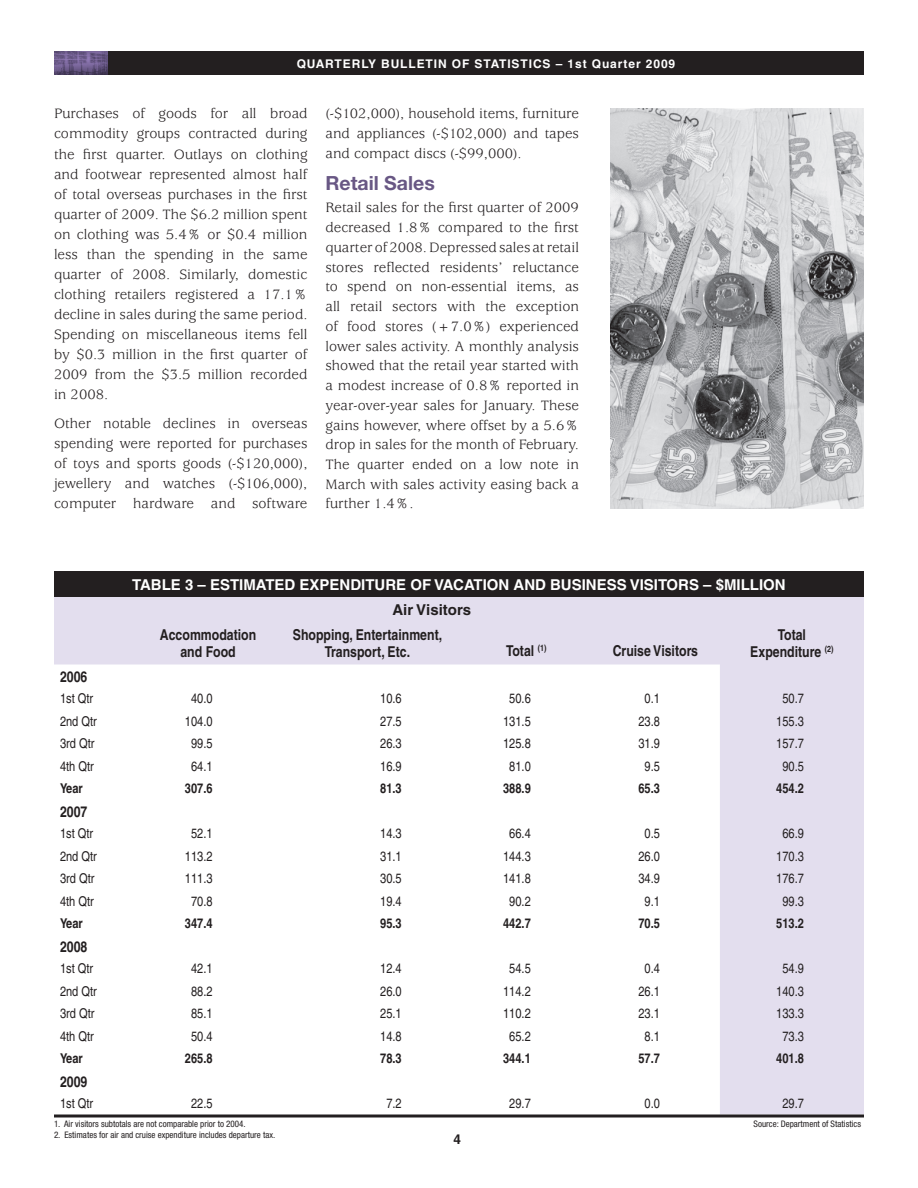
<style>
.page{position:relative;width:918px;height:1188px;background:#fff}
.page>*{position:absolute;margin:0;border:0;box-sizing:border-box;transform-origin:0 0}
.t1{font:700 19.5px "Helvetica Neue";color:#685784}
.t2{font:15px/20.1px "Usherwood";color:#231f20;text-align:justify}
.t3{font:700 condensed 15px/16.5px "Helvetica";color:#231f20;text-align:center}
.t4{font:700 15px "Helvetica";color:#fff}
.t5{font:700 condensed 15px "Helvetica";color:#231f20}
.t6{font:700 15px "Helvetica";color:#231f20}
.t7{font:condensed 13.5px "Helvetica";color:#231f20}
.t8{font:condensed 13.5px "Helvetica";color:#231f20}
.t9{font:700 condensed 13.5px "Helvetica";color:#231f20}
.t10{font:700 condensed 13.5px "Helvetica";color:#231f20}
.t11{font:700 13.5px "Helvetica";color:#231f20}
.t12{font:700 12px "Helvetica";letter-spacing:.075em;color:#fff}
.t13{font:condensed 9px "Helvetica Neue";color:#231f20}
</style>
<div class="page">
<div style="left:108px;top:51px;width:756px;height:24px;background:#231f20"></div>
<img style="left:54px;top:51px;width:54px;height:24px">
<img style="left:611px;top:108px;width:253px;height:400px">
<div style="left:54px;top:572px;width:810px;height:25px;background:#231f20"></div>
<svg style="left:54px;top:597px;width:810px;height:517px"></svg>
<svg style="left:54px;top:1114px;width:810px;height:4px;background:#595657"></svg>
<p class="t12" style="left:297px;top:56px;width:380px">QUARTERLY BULLETIN OF STATISTICS – 1st Quarter 2009</p>
<p class="t2" style="left:54px;top:104px;width:255px">Purchases of goods for all broad commodity groups contracted during the first quarter. Outlays on clothing and footwear represented almost half of total overseas purchases in the first quarter of 2009. The $6.2 million spent on clothing was 5.4% or $0.4 million less than the spending in the same quarter of 2008. Similarly, domestic clothing retailers registered a 17.1% decline in sales during the same period.<br>Spending on miscellaneous items fell by $0.3 million in the first quarter of 2009 from the $3.5 million recorded in 2008.</p>
<p class="t2" style="left:54px;top:414px;width:255px">Other notable declines in overseas spending were reported for purchases of toys and sports goods (-$120,000), jewellery and watches (-$106,000), computer hardware and software</p>
<p class="t2" style="left:326px;top:104px;width:255px">(-$102,000), household items, furniture and appliances (-$102,000) and tapes and compact discs (-$99,000).</p>
<h1 class="t1" style="left:326px;top:171px;width:111px">Retail Sales</h1>
<p class="t2" style="left:326px;top:198px;width:255px">Retail sales for the first quarter of 2009 decreased 1.8% compared to the first quarter of 2008. Depressed sales at retail stores reflected residents’ reluctance to spend on non-essential items, as all retail sectors with the exception of food stores (+7.0%) experienced lower sales activity. A monthly analysis showed that the retail year started with a modest increase of 0.8% reported in year-over-year sales for January. These gains however, where offset by a 5.6% drop in sales for the month of February.<br>The quarter ended on a low note in March with sales activity easing back a further 1.4%.</p>
<p class="t4" style="left:132px;top:576px;width:655px">TABLE 3 – ESTIMATED EXPENDITURE OF VACATION AND BUSINESS VISITORS – $MILLION</p>
<p class="t6" style="left:392px;top:600px;width:80px">Air Visitors</p>
<p class="t3" style="left:160px;top:627px;width:98px">Accommodation and Food</p>
<p class="t3" style="left:293px;top:627px;width:151px">Shopping, Entertainment,<br>Transport, Etc.</p>
<p class="t3" style="left:750px;top:627px;width:85px">Total<br>Expenditure <sup>(2)</sup></p>
<p class="t3" style="left:506px;top:642px;width:42px">Total <sup>(1)</sup></p>
<p class="t3" style="left:613px;top:642px;width:87px">Cruise Visitors</p>
<p class="t3" style="left:60px;top:668px;width:29px">2006</p>
<p class="t8" style="left:60px;top:691px;width:35px">1st Qtr</p>
<p class="t7" style="left:191px;top:691px;width:23px">40.0</p>
<p class="t7" style="left:380px;top:691px;width:23px">10.6</p>
<p class="t7" style="left:509px;top:691px;width:23px">50.6</p>
<p class="t7" style="left:645px;top:691px;width:17px">0.1</p>
<p class="t7" style="left:782px;top:691px;width:23px">50.7</p>
<p class="t8" style="left:60px;top:713px;width:38px">2nd Qtr</p>
<p class="t7" style="left:185px;top:713px;width:29px">104.0</p>
<p class="t7" style="left:380px;top:713px;width:23px">27.5</p>
<p class="t7" style="left:503px;top:713px;width:29px">131.5</p>
<p class="t7" style="left:638px;top:713px;width:23px">23.8</p>
<p class="t7" style="left:776px;top:713px;width:29px">155.3</p>
<p class="t8" style="left:60px;top:736px;width:36px">3rd Qtr</p>
<p class="t7" style="left:191px;top:736px;width:23px">99.5</p>
<p class="t7" style="left:380px;top:736px;width:23px">26.3</p>
<p class="t7" style="left:503px;top:736px;width:29px">125.8</p>
<p class="t7" style="left:638px;top:736px;width:23px">31.9</p>
<p class="t7" style="left:776px;top:736px;width:29px">157.7</p>
<p class="t8" style="left:60px;top:758px;width:35px">4th Qtr</p>
<p class="t7" style="left:191px;top:758px;width:23px">64.1</p>
<p class="t7" style="left:380px;top:758px;width:23px">16.9</p>
<p class="t7" style="left:509px;top:758px;width:23px">81.0</p>
<p class="t7" style="left:645px;top:758px;width:17px">9.5</p>
<p class="t7" style="left:782px;top:758px;width:23px">90.5</p>
<p class="t10" style="left:60px;top:780px;width:24px">Year</p>
<p class="t9" style="left:185px;top:780px;width:29px">307.6</p>
<p class="t9" style="left:380px;top:780px;width:23px">81.3</p>
<p class="t9" style="left:503px;top:780px;width:29px">388.9</p>
<p class="t9" style="left:638px;top:780px;width:23px">65.3</p>
<p class="t9" style="left:776px;top:780px;width:29px">454.2</p>
<p class="t5" style="left:60px;top:802px;width:29px">2007</p>
<p class="t8" style="left:60px;top:826px;width:35px">1st Qtr</p>
<p class="t7" style="left:191px;top:826px;width:23px">52.1</p>
<p class="t7" style="left:380px;top:826px;width:23px">14.3</p>
<p class="t7" style="left:509px;top:826px;width:23px">66.4</p>
<p class="t7" style="left:645px;top:826px;width:17px">0.5</p>
<p class="t7" style="left:782px;top:826px;width:23px">66.9</p>
<p class="t8" style="left:60px;top:848px;width:38px">2nd Qtr</p>
<p class="t7" style="left:185px;top:848px;width:29px">113.2</p>
<p class="t7" style="left:380px;top:848px;width:23px">31.1</p>
<p class="t7" style="left:503px;top:848px;width:29px">144.3</p>
<p class="t7" style="left:638px;top:848px;width:23px">26.0</p>
<p class="t7" style="left:776px;top:848px;width:29px">170.3</p>
<p class="t8" style="left:60px;top:871px;width:36px">3rd Qtr</p>
<p class="t7" style="left:185px;top:871px;width:29px">111.3</p>
<p class="t7" style="left:380px;top:871px;width:23px">30.5</p>
<p class="t7" style="left:503px;top:871px;width:29px">141.8</p>
<p class="t7" style="left:638px;top:871px;width:23px">34.9</p>
<p class="t7" style="left:776px;top:871px;width:29px">176.7</p>
<p class="t8" style="left:60px;top:893px;width:35px">4th Qtr</p>
<p class="t7" style="left:191px;top:893px;width:23px">70.8</p>
<p class="t7" style="left:380px;top:893px;width:23px">19.4</p>
<p class="t7" style="left:509px;top:893px;width:23px">90.2</p>
<p class="t7" style="left:645px;top:893px;width:17px">9.1</p>
<p class="t7" style="left:782px;top:893px;width:23px">99.3</p>
<p class="t10" style="left:60px;top:915px;width:24px">Year</p>
<p class="t9" style="left:185px;top:915px;width:29px">347.4</p>
<p class="t9" style="left:380px;top:915px;width:23px">95.3</p>
<p class="t9" style="left:503px;top:915px;width:29px">442.7</p>
<p class="t9" style="left:638px;top:915px;width:23px">70.5</p>
<p class="t9" style="left:776px;top:915px;width:29px">513.2</p>
<p class="t5" style="left:60px;top:937px;width:29px">2008</p>
<p class="t8" style="left:60px;top:961px;width:35px">1st Qtr</p>
<p class="t7" style="left:191px;top:961px;width:23px">42.1</p>
<p class="t7" style="left:380px;top:961px;width:23px">12.4</p>
<p class="t7" style="left:509px;top:961px;width:23px">54.5</p>
<p class="t7" style="left:645px;top:961px;width:17px">0.4</p>
<p class="t7" style="left:782px;top:961px;width:23px">54.9</p>
<p class="t8" style="left:60px;top:983px;width:38px">2nd Qtr</p>
<p class="t7" style="left:191px;top:983px;width:23px">88.2</p>
<p class="t7" style="left:380px;top:983px;width:23px">26.0</p>
<p class="t7" style="left:503px;top:983px;width:29px">114.2</p>
<p class="t7" style="left:638px;top:983px;width:23px">26.1</p>
<p class="t7" style="left:776px;top:983px;width:29px">140.3</p>
<p class="t8" style="left:60px;top:1006px;width:36px">3rd Qtr</p>
<p class="t7" style="left:191px;top:1006px;width:23px">85.1</p>
<p class="t7" style="left:380px;top:1006px;width:23px">25.1</p>
<p class="t7" style="left:503px;top:1006px;width:29px">110.2</p>
<p class="t7" style="left:638px;top:1006px;width:23px">23.1</p>
<p class="t7" style="left:776px;top:1006px;width:29px">133.3</p>
<p class="t8" style="left:60px;top:1028px;width:35px">4th Qtr</p>
<p class="t7" style="left:191px;top:1028px;width:23px">50.4</p>
<p class="t7" style="left:380px;top:1028px;width:23px">14.8</p>
<p class="t7" style="left:509px;top:1028px;width:23px">65.2</p>
<p class="t7" style="left:645px;top:1028px;width:17px">8.1</p>
<p class="t7" style="left:782px;top:1028px;width:23px">73.3</p>
<p class="t10" style="left:60px;top:1050px;width:24px">Year</p>
<p class="t9" style="left:185px;top:1050px;width:29px">265.8</p>
<p class="t9" style="left:380px;top:1050px;width:23px">78.3</p>
<p class="t9" style="left:503px;top:1050px;width:29px">344.1</p>
<p class="t9" style="left:638px;top:1050px;width:23px">57.7</p>
<p class="t9" style="left:776px;top:1050px;width:29px">401.8</p>
<p class="t5" style="left:60px;top:1072px;width:29px">2009</p>
<p class="t8" style="left:60px;top:1096px;width:35px">1st Qtr</p>
<p class="t7" style="left:191px;top:1096px;width:23px">22.5</p>
<p class="t7" style="left:386px;top:1096px;width:17px">7.2</p>
<p class="t7" style="left:509px;top:1096px;width:23px">29.7</p>
<p class="t7" style="left:645px;top:1096px;width:17px">0.0</p>
<p class="t7" style="left:782px;top:1096px;width:23px">29.7</p>
<p class="t13" style="left:54px;top:1119px;width:193px">1. Air visitors subtotals are not comparable prior to 2004.</p>
<p class="t13" style="left:754px;top:1119px;width:109px">Source: Department of Statistics</p>
<p class="t13" style="left:54px;top:1129px;width:223px">2. Estimates for air and cruise expenditure includes departure tax.</p>
<p class="t11" style="left:453px;top:1131px;width:9px">4</p>
</div>
